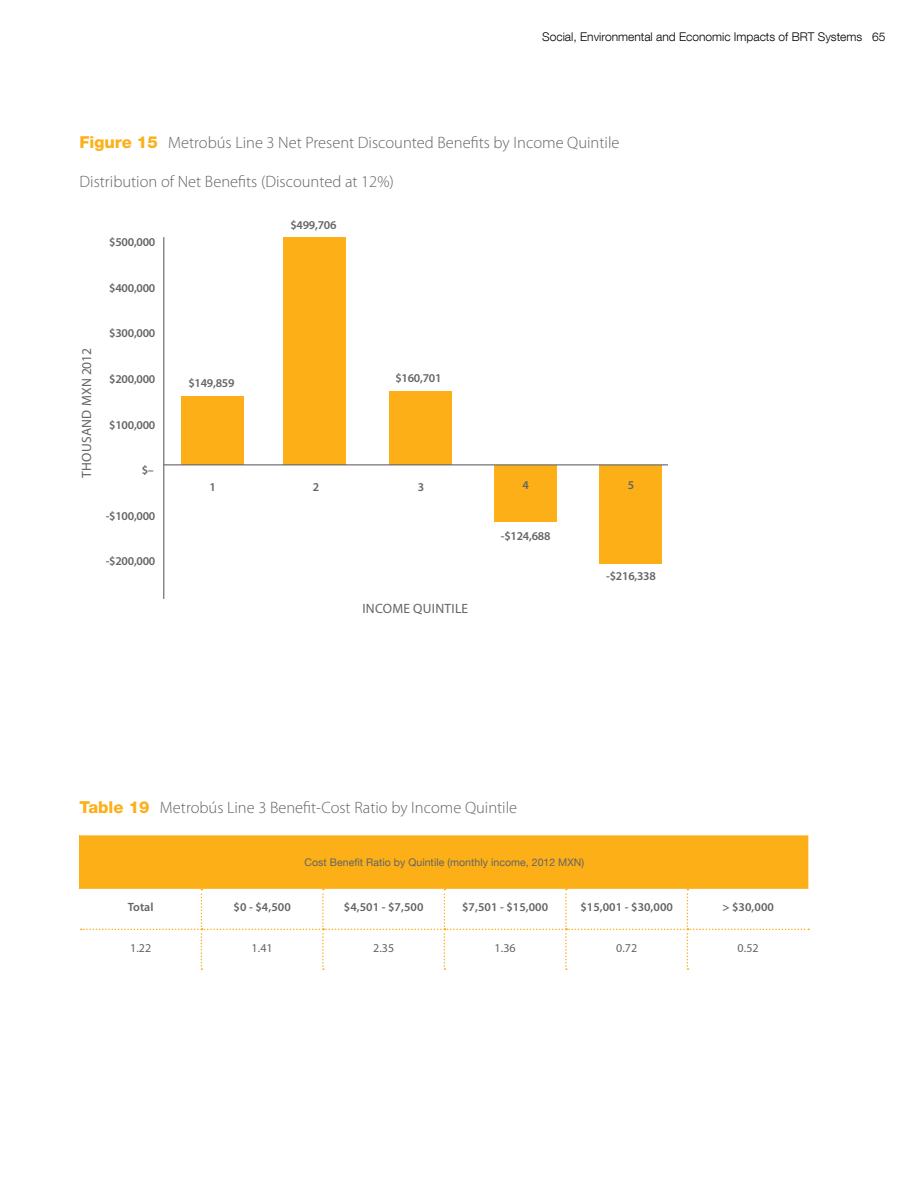
<style>
.page{position:relative;width:918px;height:1188px;background:#fff}
.page>*{position:absolute;margin:0;border:0;box-sizing:border-box;transform-origin:0 0}
.t1{font:300 16.5px "Myriad Pro";color:#636466}
.t2{font:13.5px "Myriad Pro";letter-spacing:.02em;color:#636466}
.t3{font:600 12px "Myriad Pro";letter-spacing:-.02em;color:#636567}
.t4{font:600 12px "Myriad Pro";letter-spacing:.005em;color:#636466}
.t5{font:300 12px "Helvetica Neue LT Com";color:#000}
.t6{font:12px "Myriad Pro";letter-spacing:.005em;color:#636466}
.t7{font:10.5px "Helvetica Neue LT Com";letter-spacing:.005em;color:#636466}
.s1{font-family:"Helvetica Neue LT";font-weight:800;color:#fcaf17}
</style>
<div class="page">
<div style="left:181px;top:397px;width:63px;height:68px;background:#fcaf17"></div>
<div style="left:284px;top:237px;width:62px;height:228px;background:#fcaf17"></div>
<div style="left:389px;top:392px;width:62px;height:73px;background:#fcaf17"></div>
<div style="left:495px;top:465px;width:62px;height:57px;background:#fcaf17"></div>
<div style="left:600px;top:465px;width:62px;height:98px;background:#fcaf17"></div>
<hr style="left:164px;top:464px;width:504px;height:1px;background:#636567">
<hr style="left:163px;top:237px;width:1px;height:362px;background:#636567">
<hr style="left:80px;top:835px;width:1px;height:54px;background:#fcaf17">
<svg style="left:81px;top:835px;width:729px;height:135px"></svg>
<p class="t5" style="left:542px;top:29px;width:345px">Social, Environmental and Economic Impacts of BRT Systems 65</p>
<p class="t1" style="left:80px;top:132px;width:541px"><span class="s1">Figure 15</span> Metrobús Line 3 Net Present Discounted Benefits by Income Quintile</p>
<p class="t1" style="left:80px;top:172px;width:316px">Distribution of Net Benefits (Discounted at 12%)</p>
<p class="t2" style="left:78px;top:478px;width:132px;rotate:-90deg">THOUSAND MXN 2012</p>
<p class="t3" style="left:109px;top:235px;width:48px">$500,000</p>
<p class="t3" style="left:109px;top:280px;width:48px">$400,000</p>
<p class="t3" style="left:109px;top:326px;width:48px">$300,000</p>
<p class="t3" style="left:109px;top:371px;width:48px">$200,000</p>
<p class="t3" style="left:109px;top:417px;width:48px">$100,000</p>
<p class="t3" style="left:142px;top:462px;width:14px">$–</p>
<p class="t3" style="left:106px;top:508px;width:51px">-$100,000</p>
<p class="t3" style="left:106px;top:554px;width:51px">-$200,000</p>
<p class="t3" style="left:290px;top:218px;width:48px">$499,706</p>
<p class="t3" style="left:188px;top:375px;width:48px">$149,859</p>
<p class="t3" style="left:395px;top:371px;width:48px">$160,701</p>
<p class="t3" style="left:209px;top:479px;width:8px">1</p>
<p class="t3" style="left:313px;top:479px;width:8px">2</p>
<p class="t3" style="left:418px;top:479px;width:8px">3</p>
<p class="t3" style="left:522px;top:477px;width:8px">4</p>
<p class="t3" style="left:628px;top:477px;width:8px">5</p>
<p class="t2" style="left:362px;top:601px;width:107px">INCOME QUINTILE</p>
<p class="t3" style="left:501px;top:528px;width:51px">-$124,688</p>
<p class="t3" style="left:606px;top:569px;width:51px">-$216,338</p>
<p class="t1" style="left:80px;top:797px;width:439px"><span class="s1">Table 19</span> Metrobús Line 3 Benefit-Cost Ratio by Income Quintile</p>
<p class="t7" style="left:304px;top:855px;width:281px">Cost Benefit Ratio by Quintile (monthly income, 2012 MXN)</p>
<p class="t4" style="left:128px;top:900px;width:27px">Total</p>
<p class="t4" style="left:234px;top:900px;width:59px">$0 - $4,500</p>
<p class="t4" style="left:344px;top:900px;width:81px">$4,501 - $7,500</p>
<p class="t4" style="left:462px;top:900px;width:88px">$7,501 - $15,000</p>
<p class="t4" style="left:580px;top:900px;width:94px">$15,001 - $30,000</p>
<p class="t4" style="left:722px;top:900px;width:53px">&gt; $30,000</p>
<p class="t6" style="left:130px;top:940px;width:23px">1.22</p>
<p class="t6" style="left:252px;top:940px;width:23px">1.41</p>
<p class="t6" style="left:373px;top:940px;width:23px">2.35</p>
<p class="t6" style="left:495px;top:940px;width:23px">1.36</p>
<p class="t6" style="left:616px;top:940px;width:23px">0.72</p>
<p class="t6" style="left:738px;top:940px;width:23px">0.52</p>
</div>
